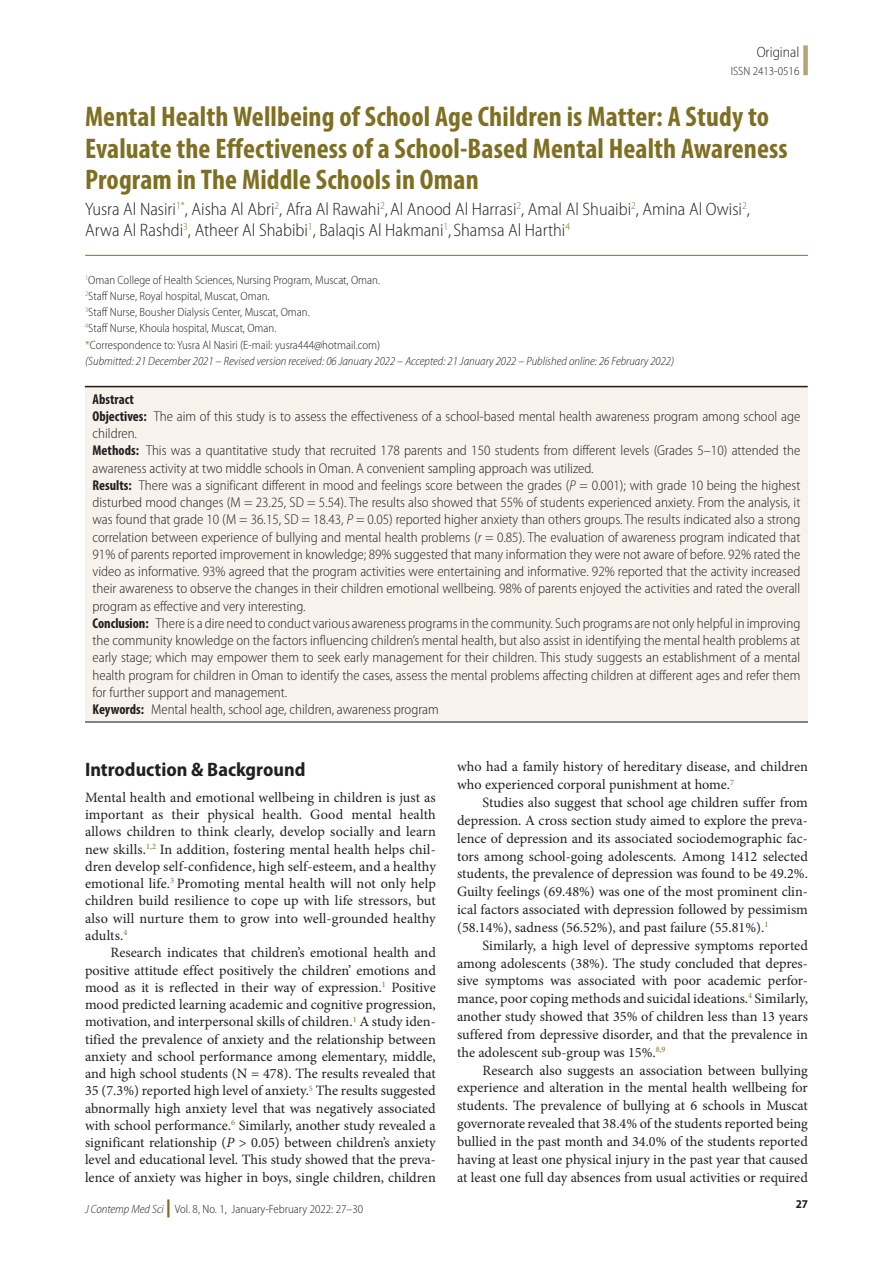
<style>
.page{position:relative;width:893px;height:1263px;background:#fff}
.page>*{position:absolute;margin:0;border:0;box-sizing:border-box;transform-origin:0 0}
.Article_Title{font:700 condensed 28.5px/31.5px "Myriad Pro";letter-spacing:.005em;color:#7e6f22}
.t1{font:700 semi-condensed 19.5px "Myriad Pro";color:#231f20}
.Author{font:300 semi-condensed 18px/21px "Myriad Pro";color:#231f20}
.t2{font:300 semi-condensed 15px "Myriad Pro";color:#231f20}
.Tx{font:14.25px/17.9px "Minion Pro";color:#231f20;text-align:justify}
.Abstract_Tx{font:300 semi-condensed 14.25px/17.2px "Myriad Pro";color:#231f20}
.Txf{font:14.25px/17.2px "Minion Pro";letter-spacing:.01em;color:#231f20;text-align:justify}
.Abstract_Tx-2{font:700 condensed 14.25px "Myriad Pro";color:#231f20}
.Author_Aff{font:300 semi-condensed 12px "Myriad Pro";color:#231f20}
.Author_Aff-2{font:italic 300 semi-condensed 12px "Myriad Pro";color:#231f20}
.t3{font:700 semi-condensed 12px "Myriad Pro";color:#231f20}
.s1{color:#7e6f22}
.s2{font-weight:700;font-stretch:condensed}
.s3{font-style:italic}
.s4{font-weight:900;font-stretch:normal;font-size:18px;color:#7e6f22}
</style>
<div class="page">
<div style="left:803px;top:45px;width:5px;height:30px;background:#b4a678"></div>
<hr style="left:85px;top:255px;width:723px;height:1px;background:#7e6f22">
<div style="left:85px;top:385px;width:723px;height:337px;background:#f7f2ec"></div>
<hr style="left:85px;top:721px;width:723px;height:1px;background:#231f20">
<hr style="left:85px;top:386px;width:723px;height:1px;background:#231f20">
<p class="t2" style="left:757px;top:43px;width:44px">Original</p>
<p class="Author_Aff" style="left:731px;top:63px;width:70px">ISSN 2413-0516</p>
<p class="Article_Title" style="left:85px;top:100px;width:704px">Mental Health Wellbeing of School Age Children is Matter: A Study to<br>Evaluate the Effectiveness of a School-Based Mental Health Awareness<br>Program in The Middle Schools in Oman</p>
<p class="Author" style="left:85px;top:198px;width:666px">Yusra Al Nasiri<sup>1*</sup>, Aisha Al Abri<sup>2</sup>, Afra Al Rawahi<sup>2</sup>,Al Anood Al Harrasi<sup>2</sup>, Amal Al Shuaibi<sup>2</sup>, Amina Al Owisi<sup>2</sup>,<br>Arwa Al Rashdi<sup>3</sup>, Atheer Al Shabibi<sup>1</sup>, Balaqis Al Hakmani<sup>1</sup>, Shamsa Al Harthi<sup>4</sup></p>
<p class="Author_Aff" style="left:85px;top:273px;width:296px"><sup>1</sup>Oman College of Health Sciences, Nursing Program, Muscat, Oman.</p>
<p class="Author_Aff" style="left:85px;top:289px;width:186px"><sup>2</sup>Staff Nurse, Royal hospital, Muscat, Oman.</p>
<p class="Author_Aff" style="left:85px;top:305px;width:226px"><sup>3</sup>Staff Nurse, Bousher Dialysis Center, Muscat, Oman.</p>
<p class="Author_Aff" style="left:85px;top:321px;width:193px"><sup>4</sup>Staff Nurse, Khoula hospital, Muscat, Oman.</p>
<p class="Author_Aff" style="left:85px;top:337px;width:297px"><span class="s1">*</span>Correspondence to: Yusra Al Nasiri (E-mail: yusra444@hotmail.com)</p>
<p class="Author_Aff-2" style="left:85px;top:354px;width:591px">(Submitted: 21 December 2021 – Revised version received: 06 January 2022 – Accepted: 21 January 2022 – Published online: 26 February 2022)</p>
<p class="Abstract_Tx-2" style="left:93px;top:390px;width:43px">Abstract</p>
<p class="Abstract_Tx" style="left:93px;top:407px;width:709px"><span class="s2">Objectives:</span> The aim of this study is to assess the effectiveness of a school-based mental health awareness program among school age children.</p>
<p class="Abstract_Tx" style="left:93px;top:442px;width:709px"><span class="s2">Methods:</span> This was a quantitative study that recruited 178 parents and 150 students from different levels (Grades 5–10) attended the awareness activity at two middle schools in Oman. A convenient sampling approach was utilized.</p>
<p class="Abstract_Tx" style="left:93px;top:476px;width:709px;text-align:justify"><span class="s2">Results:</span> There was a significant different in mood and feelings score between the grades (<span class="s3">P</span> = 0.001); with grade 10 being the highest disturbed mood changes (M = 23.25, SD = 5.54). The results also showed that 55% of students experienced anxiety. From the analysis, it was found that grade 10 (M = 36.15, SD = 18.43, <span class="s3">P</span> = 0.05) reported higher anxiety than others groups. The results indicated also a strong correlation between experience of bullying and mental health problems (<span class="s3">r</span> = 0.85). The evaluation of awareness program indicated that 91% of parents reported improvement in knowledge; 89% suggested that many information they were not aware of before. 92% rated the video as informative. 93% agreed that the program activities were entertaining and informative. 92% reported that the activity increased their awareness to observe the changes in their children emotional wellbeing. 98% of parents enjoyed the activities and rated the overall program as effective and very interesting.</p>
<p class="Abstract_Tx" style="left:93px;top:614px;width:709px;text-align:justify"><span class="s2">Conclusion:</span> There is a dire need to conduct various awareness programs in the community. Such programs are not only helpful in improving the community knowledge on the factors influencing children’s mental health, but also assist in identifying the mental health problems at early stage; which may empower them to seek early management for their children. This study suggests an establishment of a mental health program for children in Oman to identify the cases, assess the mental problems affecting children at different ages and refer them for further support and management.</p>
<p class="Abstract_Tx" style="left:93px;top:701px;width:348px"><span class="s2">Keywords:</span> Mental health, school age, children, awareness program</p>
<h1 class="t1" style="left:85px;top:758px;width:222px">Introduction &amp; Background</h1>
<p class="Txf" style="left:85px;top:789px;width:352px">Mental health and emotional wellbeing in children is just as important as their physical health. Good mental health allows children to think clearly, develop socially and learn new skills.<sup>1,2</sup> In addition, fostering mental health helps chil&shy;dren develop self-confidence, high self-esteem, and a healthy emotional life.<sup>3</sup> Promoting mental health will not only help children build resilience to cope up with life stressors, but also will nurture them to grow into well-grounded healthy adults.<sup>4</sup></p>
<p class="Tx" style="left:85px;top:944px;width:352px;line-height:17.2px;text-indent:26px">Research indicates that children’s emotional health and positive attitude effect positively the children’ emotions and mood as it is reflected in their way of expression.<sup>1</sup> Positive mood predicted learning academic and cognitive progression, motivation, and interpersonal skills of children.<sup>1</sup> A study iden&shy;tified the prevalence of anxiety and the relationship between anxiety and school performance among elementary, middle, and high school students (N = 478). The results revealed that 35 (7.3%) reported high level of anxiety.<sup>5</sup> The results suggested abnormally high anxiety level that was negatively associated with school performance.<sup>6</sup> Similarly, another study revealed a significant relationship (<span class="s3">P</span> &gt; 0.05) between children’s anxiety level and educational level. This study showed that the preva&shy;lence of anxiety was higher in boys, single children, children</p>
<p class="Author_Aff" style="left:85px;top:1201px;width:280px"><span class="s3">J Contemp Med Sci</span> <span class="s4">|</span> Vol. 8, No. 1, January-February 2022: 27–30</p>
<p class="Tx" style="left:457px;top:758px;width:352px">who had a family history of hereditary disease, and children who experienced corporal punishment at home.<sup>7</sup></p>
<p class="Tx" style="left:457px;top:794px;width:352px;text-indent:26px">Studies also suggest that school age children suffer from depression. A cross section study aimed to explore the preva&shy;lence of depression and its associated sociodemographic fac&shy;tors among school-going adolescents. Among 1412 selected students, the prevalence of depression was found to be 49.2%.<br>Guilty feelings (69.48%) was one of the most prominent clin&shy;ical factors associated with depression followed by pessimism (58.14%), sadness (56.52%), and past failure (55.81%).<sup>1</sup></p>
<p class="Tx" style="left:457px;top:936px;width:352px;text-indent:26px">Similarly, a high level of depressive symptoms reported among adolescents (38%). The study concluded that depres&shy;sive symptoms was associated with poor academic perfor&shy;mance, poor coping methods and suicidal ideations.<sup>4</sup> Similarly, another study showed that 35% of children less than 13 years suffered from depressive disorder, and that the prevalence in the adolescent sub-group was 15%.<sup>8,9</sup></p>
<p class="Tx" style="left:457px;top:1061px;width:352px;text-indent:26px">Research also suggests an association between bullying experience and alteration in the mental health wellbeing for students. The prevalence of bullying at 6 schools in Muscat governorate revealed that 38.4% of the students reported being bullied in the past month and 34.0% of the students reported having at least one physical injury in the past year that caused at least one full day absences from usual activities or required</p>
<p class="t3" style="left:796px;top:1197px;width:14px">27</p>
</div>
